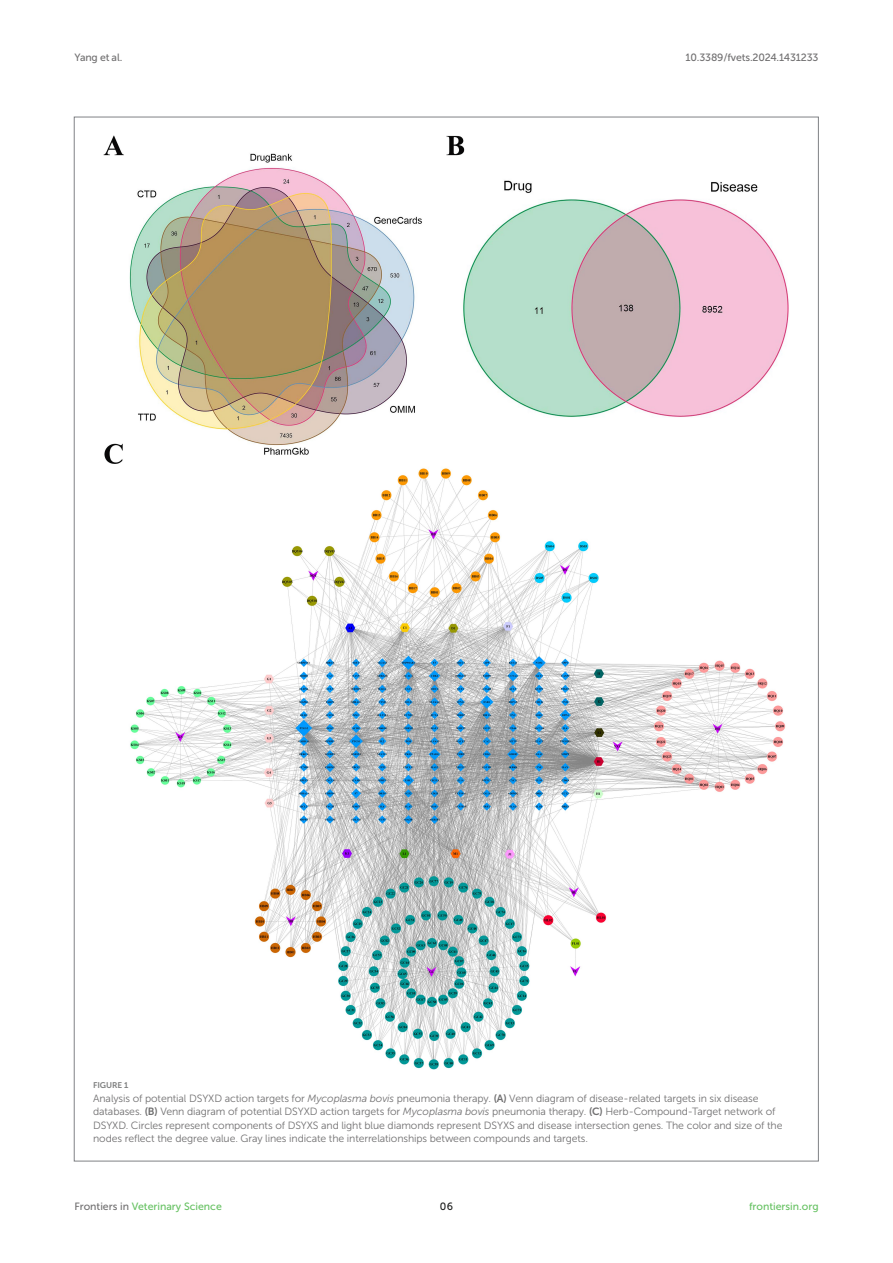
<style>
.page{position:relative;width:893px;height:1263px;background:#fff}
.page>*{position:absolute;margin:0;border:0;box-sizing:border-box;transform-origin:0 0}
.FIG_LEG{font:10.5px/13.5px "Museo Sans 300";letter-spacing:-.01em;color:#706f70}
.t1{font:10.5px "Museo Sans 500";color:#65c161}
.t2{font:10.5px "Museo Sans 500";letter-spacing:-.015em;color:#706f70}
.t3{font:10.5px "Museo Sans 500";color:#1b1c1b}
.FIG_HD{font:8.25px "Museo Sans 700";letter-spacing:-.01em;color:#7e7f7f}
.s1{font-style:italic}
.s2{font-family:"Museo Sans 700"}
.s3{color:#706f70}
</style>
<div class="page">
<img style="left:103px;top:136px;width:686px;height:933px">
<p class="t2" style="left:74px;top:51px;width:49px">Yang et al.</p>
<p class="t2" style="left:686px;top:51px;width:134px">10.3389/fvets.2024.1431233</p>
<p class="FIG_HD" style="left:93px;top:1081px;width:37px">FIGURE 1</p>
<p class="FIG_LEG" style="left:93px;top:1091px;width:691px">Analysis of potential DSYXD action targets for <span class="s1">Mycoplasma bovis</span> pneumonia therapy. <span class="s2">(A)</span> Venn diagram of disease-related targets in six disease databases. <span class="s2">(B)</span> Venn diagram of potential DSYXD action targets for <span class="s1">Mycoplasma bovis</span> pneumonia therapy. <span class="s2">(C)</span> Herb-Compound-Target network of DSYXD. Circles represent components of DSYXS and light blue diamonds represent DSYXS and disease intersection genes. The color and size of the nodes reflect the degree value. Gray lines indicate the interrelationships between compounds and targets.</p>
<p class="t1" style="left:74px;top:1200px;width:149px"><span class="s3">Frontiers in</span> Veterinary Science</p>
<p class="t3" style="left:440px;top:1200px;width:15px">06</p>
<p class="t1" style="left:749px;top:1200px;width:71px">frontiersin.org</p>
</div>
